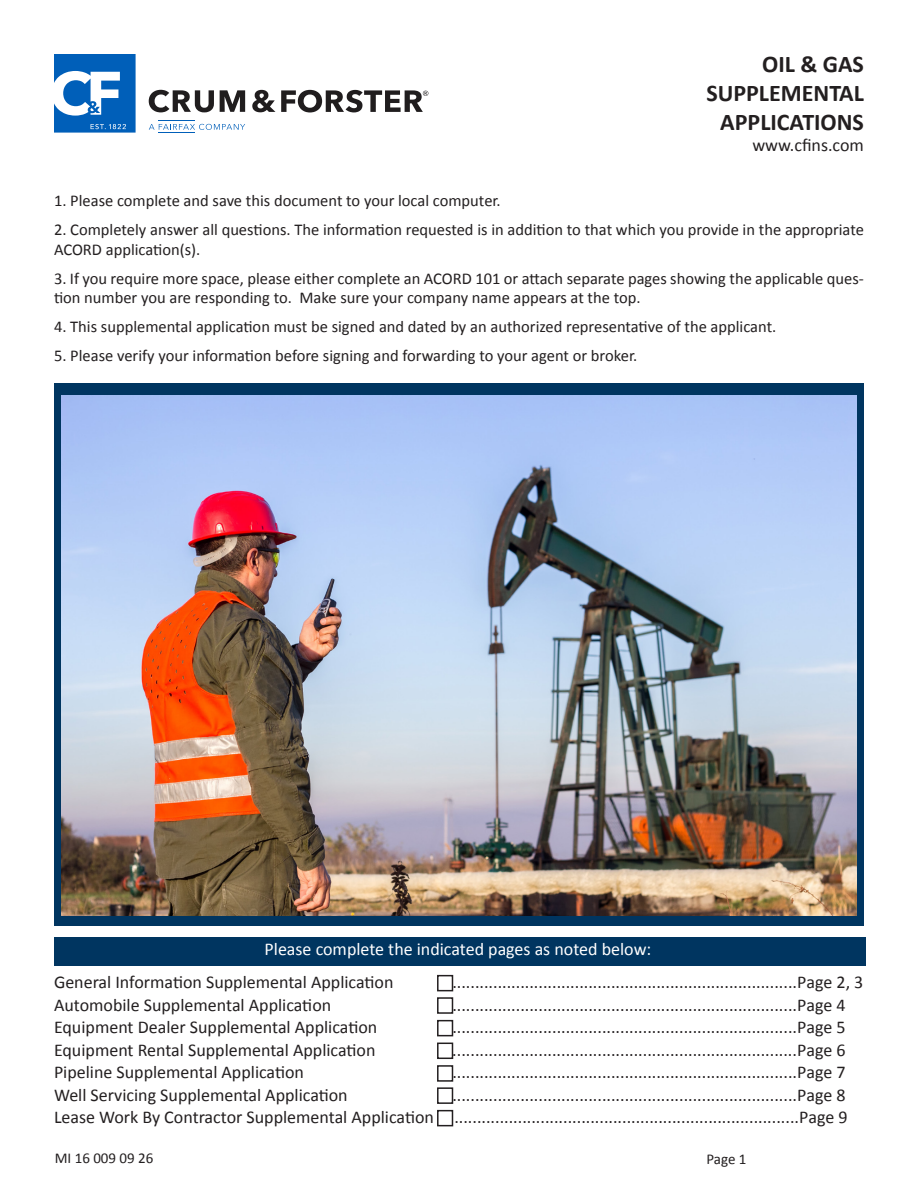
<style>
.page{position:relative;width:918px;height:1188px;background:#fff}
.page>*{position:absolute;margin:0;border:0;box-sizing:border-box;transform-origin:0 0}
.t1{font:700 24px/28.8px "Calibri";color:#231f20;text-align:right}
.t2{font:18px/22.5px "Calibri";color:#231f20;text-align:right}
.t3{font:18px "Calibri";color:#fff}
.t4{font:16.5px/19.8px "Calibri";color:#231f20}
.t5{font:15px "Calibri";color:#231f20}
</style>
<div class="page">
<div style="left:54px;top:383px;width:810px;height:542px;background:#003560"></div>
<div style="left:54px;top:938px;width:812px;height:28px;background:#003560"></div>
<svg style="left:149px;top:90px;width:65px;height:22px"></svg>
<svg style="left:220px;top:90px;width:25px;height:22px"></svg>
<svg style="left:252px;top:90px;width:23px;height:22px"></svg>
<svg style="left:149px;top:124px;width:96px;height:6px"></svg>
<hr style="left:158px;top:121px;width:37px;height:1px;background:#005fb9">
<hr style="left:158px;top:132px;width:37px;height:1px;background:#005fb9">
<svg style="left:54px;top:54px;width:82px;height:79px"></svg>
<svg style="left:281px;top:90px;width:147px;height:22px"></svg>
<img style="left:62px;top:395px;width:794px;height:520px">
<div style="left:437px;top:975px;width:16px;height:16px;border:2px solid #231f20"></div>
<div style="left:437px;top:997px;width:16px;height:17px;border:2px solid #231f20"></div>
<div style="left:437px;top:1020px;width:16px;height:16px;border:2px solid #231f20"></div>
<div style="left:437px;top:1043px;width:16px;height:16px;border:2px solid #231f20"></div>
<div style="left:437px;top:1065px;width:16px;height:17px;border:2px solid #231f20"></div>
<div style="left:437px;top:1087px;width:16px;height:17px;border:2px solid #231f20"></div>
<div style="left:437px;top:1110px;width:16px;height:16px;border:2px solid #231f20"></div>
<h1 class="t1" style="left:706px;top:50px;width:159px">OIL &amp; GAS<br>SUPPLEMENTAL<br>APPLICATIONS</h1>
<p class="t2" style="left:752px;top:134px;width:113px">www.cfins.com</p>
<p class="t4" style="left:54px;top:191px;width:448px">1. Please complete and save this document to your local computer.</p>
<p class="t4" style="left:54px;top:220px;width:811px">2. Completely answer all questions. The information requested is in addition to that which you provide in the appropriate<br>ACORD application(s).</p>
<p class="t4" style="left:54px;top:268px;width:812px">3. If you require more space, please either complete an ACORD 101 or attach separate pages showing the applicable ques&shy;tion number you are responding to. Make sure your company name appears at the top.</p>
<p class="t4" style="left:54px;top:317px;width:724px">4. This supplemental application must be signed and dated by an authorized representative of the applicant.</p>
<p class="t4" style="left:54px;top:346px;width:585px">5. Please verify your information before signing and forwarding to your agent or broker.</p>
<p class="t3" style="left:265px;top:938px;width:388px">Please complete the indicated pages as noted below:</p>
<p class="t2" style="left:54px;top:971px;width:341px">General Information Supplemental Application</p>
<p class="t2" style="left:452px;top:971px;width:413px">............................................................................Page 2, 3</p>
<p class="t2" style="left:54px;top:994px;width:279px">Automobile Supplemental Application</p>
<p class="t2" style="left:452px;top:994px;width:395px">............................................................................Page 4</p>
<p class="t2" style="left:54px;top:1016px;width:325px">Equipment Dealer Supplemental Application</p>
<p class="t2" style="left:452px;top:1016px;width:395px">............................................................................Page 5</p>
<p class="t2" style="left:54px;top:1039px;width:323px">Equipment Rental Supplemental Application</p>
<p class="t2" style="left:452px;top:1039px;width:395px">............................................................................Page 6</p>
<p class="t2" style="left:54px;top:1061px;width:252px">Pipeline Supplemental Application</p>
<p class="t2" style="left:452px;top:1061px;width:395px">............................................................................Page 7</p>
<p class="t2" style="left:54px;top:1084px;width:295px">Well Servicing Supplemental Application</p>
<p class="t2" style="left:54px;top:1084px;width:795px">............................................................................Page 8<br>Lease Work By Contractor Supplemental Application ............................................................................Page 9</p>
<p class="t5" style="left:706px;top:1150px;width:42px">Page 1</p>
<p class="t5" style="left:55px;top:1148px;width:100px">MI 16 009 09 26</p>
</div>
